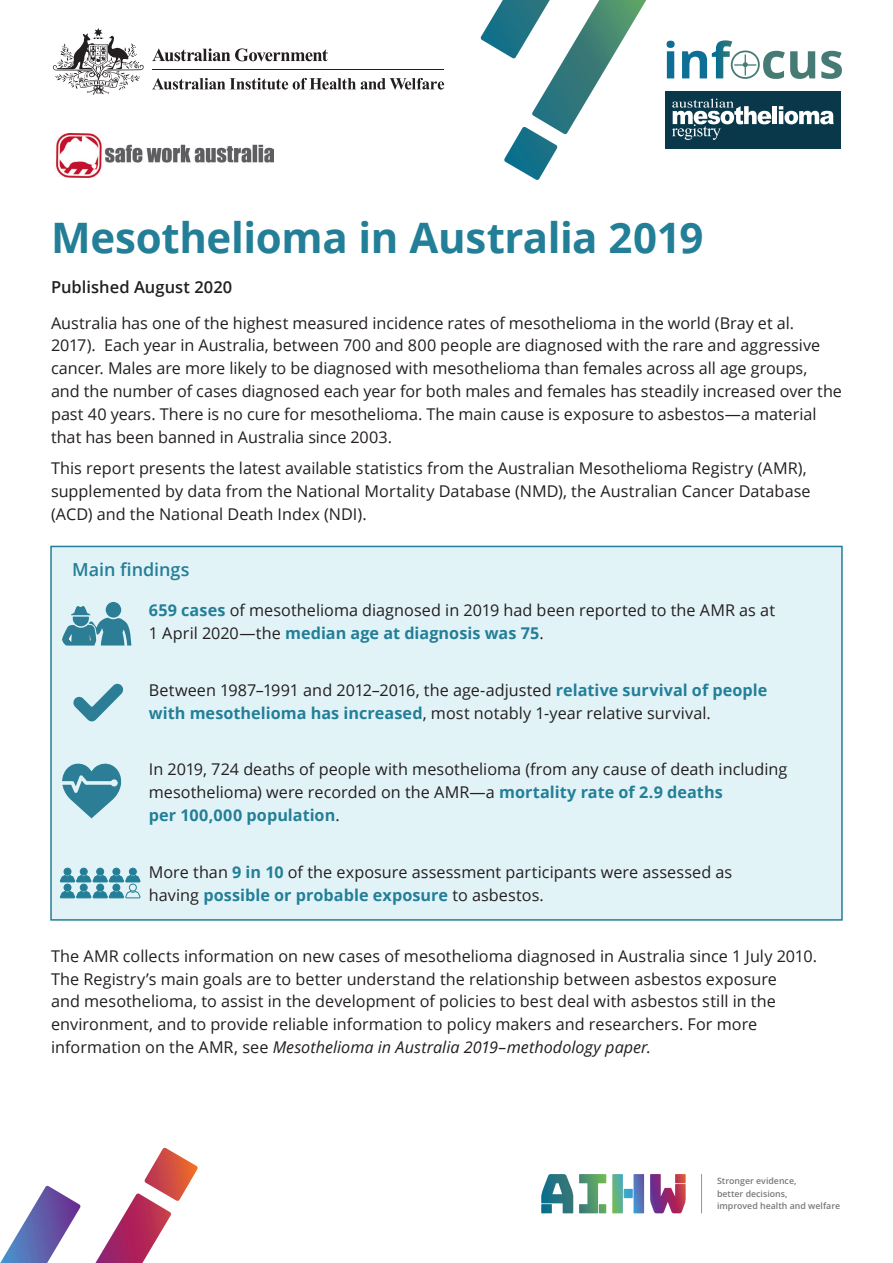
<style>
.page{position:relative;width:893px;height:1263px;background:#fff}
.page>*{position:absolute;margin:0;border:0;box-sizing:border-box;transform-origin:0 0}
.Body_text{font:700 42px "Open Sans";letter-spacing:-.01em;color:#237f97}
.Body_text-2{font:600 18px "Open Sans";letter-spacing:-.005em;color:#237f97}
.Body_text-3{font:600 16.5px "Open Sans";letter-spacing:.005em;color:#231f20}
.Body_text-4{font:16.2px/22.8px "Open Sans";color:#231f20}
.t1{font:600 8.85px/12.6px "Open Sans";color:#76787b}
.s1{font-weight:700;color:#237f97}
.s2{font-style:italic}
</style>
<div class="page">
<div style="left:50px;top:546px;width:793px;height:375px;background:#e2f3f8;border:2px solid #237f97"></div>
<svg style="left:666px;top:41px;width:9px;height:37px"></svg>
<svg style="left:682px;top:40px;width:133px;height:39px"></svg>
<svg style="left:821px;top:51px;width:21px;height:28px"></svg>
<svg style="left:480px;top:0;width:166px;height:180px"></svg>
<svg style="left:95px;top:1148px;width:103px;height:115px"></svg>
<svg style="left:0;top:1186px;width:81px;height:77px"></svg>
<svg style="left:541px;top:1174px;width:32px;height:39px"></svg>
<svg style="left:579px;top:1174px;width:27px;height:39px"></svg>
<svg style="left:612px;top:1174px;width:32px;height:39px"></svg>
<svg style="left:650px;top:1174px;width:36px;height:39px"></svg>
<hr style="left:701px;top:1174px;width:1px;height:39px;background:#939598">
<svg style="left:152px;top:48px;width:176px;height:13px"></svg>
<svg style="left:53px;top:28px;width:91px;height:67px"></svg>
<hr style="left:152px;top:70px;width:292px;height:1px;background:#231f20">
<svg style="left:152px;top:78px;width:292px;height:12px"></svg>
<div style="left:665px;top:91px;width:176px;height:57px;background:#083849"></div>
<svg style="left:672px;top:99px;width:99px;height:41px"></svg>
<div style="left:772px;top:106px;width:5px;height:18px;background:#fff"></div>
<svg style="left:779px;top:106px;width:55px;height:18px"></svg>
<img style="left:56px;top:133px;width:218px;height:44px">
<div style="left:106px;top:602px;width:15px;height:16px;background:#2c7e97;border-radius:50%"></div>
<svg style="left:62px;top:606px;width:69px;height:40px"></svg>
<svg style="left:73px;top:684px;width:50px;height:37px"></svg>
<svg style="left:62px;top:763px;width:59px;height:55px"></svg>
<div style="left:64px;top:868px;width:7px;height:7px;background:#237f97;border-radius:50%"></div>
<div style="left:64px;top:868px;width:7px;height:7px;border:1px solid #237f97;border-radius:50%"></div>
<div style="left:80px;top:868px;width:7px;height:7px;background:#237f97;border-radius:50%"></div>
<div style="left:80px;top:868px;width:7px;height:7px;border:1px solid #237f97;border-radius:50%"></div>
<div style="left:97px;top:868px;width:7px;height:7px;background:#237f97;border-radius:50%"></div>
<div style="left:97px;top:868px;width:7px;height:7px;border:1px solid #237f97;border-radius:50%"></div>
<div style="left:113px;top:868px;width:7px;height:7px;background:#237f97;border-radius:50%"></div>
<div style="left:113px;top:868px;width:7px;height:7px;border:1px solid #237f97;border-radius:50%"></div>
<svg style="left:60px;top:875px;width:80px;height:7px"></svg>
<div style="left:129px;top:868px;width:7px;height:7px;background:#237f97;border-radius:50%"></div>
<div style="left:129px;top:868px;width:7px;height:7px;border:1px solid #237f97;border-radius:50%"></div>
<div style="left:64px;top:884px;width:7px;height:7px;background:#237f97;border-radius:50%"></div>
<div style="left:64px;top:884px;width:7px;height:7px;border:1px solid #237f97;border-radius:50%"></div>
<div style="left:80px;top:884px;width:7px;height:7px;background:#237f97;border-radius:50%"></div>
<div style="left:80px;top:884px;width:7px;height:7px;border:1px solid #237f97;border-radius:50%"></div>
<div style="left:97px;top:884px;width:7px;height:7px;background:#237f97;border-radius:50%"></div>
<div style="left:97px;top:884px;width:7px;height:7px;border:1px solid #237f97;border-radius:50%"></div>
<div style="left:113px;top:884px;width:7px;height:7px;background:#237f97;border-radius:50%"></div>
<div style="left:113px;top:884px;width:7px;height:7px;border:1px solid #237f97;border-radius:50%"></div>
<svg style="left:60px;top:891px;width:80px;height:7px"></svg>
<div style="left:129px;top:884px;width:7px;height:7px;border:1px solid #237f97;border-radius:50%"></div>
<p class="Body_text" style="left:51px;top:208px;width:654px">Mesothelioma in Australia 2019</p>
<p class="Body_text-3" style="left:51px;top:276px;width:183px">Published August 2020</p>
<p class="Body_text-4" style="left:51px;top:311px;width:792px">Australia has one of the highest measured incidence rates of mesothelioma in the world (Bray et al.<br>2017). Each year in Australia, between 700 and 800 people are diagnosed with the rare and aggressive cancer. Males are more likely to be diagnosed with mesothelioma than females across all age groups,<br>and the number of cases diagnosed each year for both males and females has steadily increased over the past 40 years. There is no cure for mesothelioma. The main cause is exposure to asbestos—a material that has been banned in Australia since 2003.</p>
<p class="Body_text-4" style="left:51px;top:456px;width:761px">This report presents the latest available statistics from the Australian Mesothelioma Registry (AMR), supplemented by data from the National Mortality Database (NMD), the Australian Cancer Database (ACD) and the National Death Index (NDI).</p>
<p class="Body_text-2" style="left:72px;top:557px;width:119px">Main findings</p>
<p class="Body_text-4" style="left:149px;top:598px;width:628px"><span class="s1">659 cases</span> of mesothelioma diagnosed in 2019 had been reported to the AMR as at<br>1 April 2020—the <span class="s1">median age at diagnosis was 75</span>.</p>
<p class="Body_text-4" style="left:149px;top:678px;width:620px">Between 1987–1991 and 2012–2016, the age-adjusted <span class="s1">relative survival of people with mesothelioma has increased</span>, most notably 1-year relative survival.</p>
<p class="Body_text-4" style="left:149px;top:758px;width:640px">In 2019, 724 deaths of people with mesothelioma (from any cause of death including mesothelioma) were recorded on the AMR—a <span class="s1">mortality rate of 2.9 deaths<br>per 100,000 population</span>.</p>
<p class="Body_text-4" style="left:149px;top:860px;width:585px">More than <span class="s1">9 in 10</span> of the exposure assessment participants were assessed as having <span class="s1">possible or probable exposure</span> to asbestos.</p>
<p class="Body_text-4" style="left:51px;top:944px;width:767px">The AMR collects information on new cases of mesothelioma diagnosed in Australia since 1 July 2010.<br>The Registry’s main goals are to better understand the relationship between asbestos exposure<br>and mesothelioma, to assist in the development of policies to best deal with asbestos still in the environment, and to provide reliable information to policy makers and researchers. For more information on the AMR, see <span class="s2">Mesothelioma in Australia 2019–methodology paper</span>.</p>
<p class="t1" style="left:717px;top:1174px;width:125px">Stronger evidence,<br>better decisions,<br>improved health and welfare</p>
</div>
